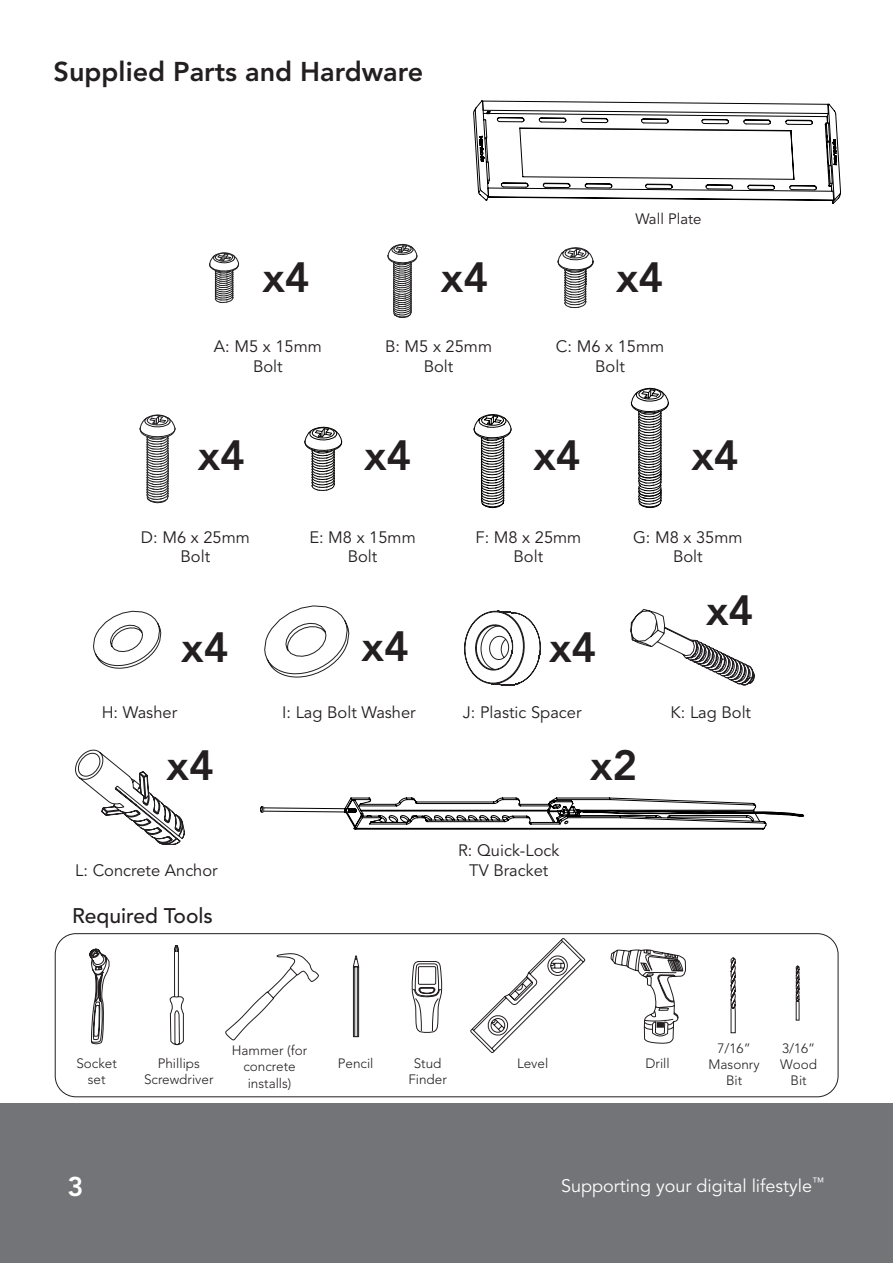
<style>
.page{position:relative;width:893px;height:1263px;background:#fff}
.page>*{position:absolute;margin:0;border:0;box-sizing:border-box;transform-origin:0 0}
.t1{font:800 42px "Avenir LT Std";color:#231f20}
.step_n{font:800 27px "Avenir LT Std";color:#231f20}
.step_n-2{font:800 27px "Avenir LT Std";color:#fff}
.t2{font:500 21px "Avenir LT Std";color:#231f20}
.body{font:18px "Avenir LT Std";color:#fff}
.t3{font:16.5px "Avenir LT Std";color:#231f20}
.Subhead_11pt{font:15px "Avenir LT Std";color:#231f20}
.t4{font:300 13.5px/16.2px "Avenir LT Std";color:#231f20;text-align:center}
</style>
<div class="page">
<div style="left:0;top:1104px;width:893px;height:159px;background:#727477"></div>
<svg style="left:630px;top:609px;width:125px;height:77px"></svg>
<svg style="left:464px;top:611px;width:77px;height:74px"></svg>
<svg style="left:264px;top:606px;width:85px;height:71px"></svg>
<svg style="left:75px;top:749px;width:110px;height:96px"></svg>
<svg style="left:93px;top:611px;width:68px;height:57px"></svg>
<svg style="left:260px;top:797px;width:544px;height:32px"></svg>
<hr style="left:584px;top:811px;width:170px;height:1px;background:#000">
<svg style="left:473px;top:100px;width:368px;height:104px"></svg>
<svg style="left:387px;top:243px;width:30px;height:75px"></svg>
<svg style="left:209px;top:252px;width:30px;height:51px"></svg>
<svg style="left:557px;top:247px;width:36px;height:61px"></svg>
<svg style="left:630px;top:387px;width:39px;height:121px"></svg>
<svg style="left:139px;top:414px;width:37px;height:89px"></svg>
<svg style="left:304px;top:426px;width:38px;height:65px"></svg>
<svg style="left:473px;top:414px;width:39px;height:94px"></svg>
<div style="left:55px;top:933px;width:783px;height:164px;border:1px solid #241f21;border-radius:21px"></div>
<svg style="left:611px;top:949px;width:74px;height:95px"></svg>
<svg style="left:226px;top:953px;width:93px;height:87px"></svg>
<svg style="left:470px;top:938px;width:115px;height:115px"></svg>
<svg style="left:730px;top:957px;width:6px;height:76px"></svg>
<svg style="left:353px;top:955px;width:6px;height:82px"></svg>
<svg style="left:170px;top:945px;width:14px;height:100px"></svg>
<svg style="left:89px;top:948px;width:21px;height:97px"></svg>
<svg style="left:412px;top:961px;width:30px;height:72px"></svg>
<svg style="left:796px;top:965px;width:3px;height:55px"></svg>
<p class="step_n" style="left:54px;top:56px;width:371px">Supplied Parts and Hardware</p>
<p class="Subhead_11pt" style="left:635px;top:210px;width:68px">Wall Plate</p>
<p class="t1" style="left:262px;top:253px;width:49px">x4</p>
<p class="t1" style="left:441px;top:253px;width:49px">x4</p>
<p class="t1" style="left:616px;top:253px;width:49px">x4</p>
<p class="t3" style="left:214px;top:337px;width:109px">A: M5 x 15mm</p>
<p class="t3" style="left:253px;top:356px;width:31px">Bolt</p>
<p class="t3" style="left:385px;top:337px;width:109px">B: M5 x 25mm</p>
<p class="t3" style="left:424px;top:356px;width:31px">Bolt</p>
<p class="t3" style="left:556px;top:337px;width:110px">C: M6 x 15mm</p>
<p class="t3" style="left:595px;top:356px;width:31px">Bolt</p>
<p class="t1" style="left:198px;top:431px;width:49px">x4</p>
<p class="t1" style="left:364px;top:431px;width:49px">x4</p>
<p class="t1" style="left:533px;top:430px;width:49px">x4</p>
<p class="t1" style="left:691px;top:431px;width:49px">x4</p>
<p class="t3" style="left:141px;top:527px;width:110px">D: M6 x 25mm</p>
<p class="t3" style="left:181px;top:547px;width:31px">Bolt</p>
<p class="t3" style="left:309px;top:527px;width:108px">E: M8 x 15mm</p>
<p class="t3" style="left:348px;top:547px;width:31px">Bolt</p>
<p class="t3" style="left:475px;top:527px;width:107px">F: M8 x 25mm</p>
<p class="t3" style="left:514px;top:547px;width:31px">Bolt</p>
<p class="t3" style="left:633px;top:527px;width:111px">G: M8 x 35mm</p>
<p class="t3" style="left:673px;top:547px;width:31px">Bolt</p>
<p class="t1" style="left:706px;top:585px;width:49px">x4</p>
<p class="t1" style="left:181px;top:623px;width:49px">x4</p>
<p class="t1" style="left:362px;top:622px;width:49px">x4</p>
<p class="t1" style="left:549px;top:623px;width:49px">x4</p>
<p class="t3" style="left:102px;top:703px;width:77px">H: Washer</p>
<p class="t3" style="left:282px;top:703px;width:135px">I: Lag Bolt Washer</p>
<p class="t3" style="left:463px;top:703px;width:120px">J: Plastic Spacer</p>
<p class="t3" style="left:670px;top:703px;width:82px">K: Lag Bolt</p>
<p class="t1" style="left:167px;top:740px;width:49px">x4</p>
<p class="t1" style="left:590px;top:740px;width:49px">x2</p>
<p class="t3" style="left:458px;top:841px;width:103px">R: Quick-Lock</p>
<p class="t3" style="left:75px;top:860px;width:144px">L: Concrete Anchor</p>
<p class="t3" style="left:469px;top:861px;width:81px">TV Bracket</p>
<p class="t2" style="left:72px;top:903px;width:142px">Required Tools</p>
<p class="t4" style="left:76px;top:1055px;width:42px">Socket set</p>
<p class="t4" style="left:144px;top:1055px;width:71px">Phillips<br>Screwdriver</p>
<p class="t4" style="left:232px;top:1042px;width:77px">Hammer (for concrete installs)</p>
<p class="t4" style="left:338px;top:1055px;width:37px">Pencil</p>
<p class="t4" style="left:408px;top:1055px;width:40px">Stud<br>Finder</p>
<p class="t4" style="left:517px;top:1055px;width:33px">Level</p>
<p class="t4" style="left:645px;top:1055px;width:26px">Drill</p>
<p class="t4" style="left:709px;top:1040px;width:53px">7/16”<br>Masonry<br>Bit</p>
<p class="t4" style="left:780px;top:1040px;width:38px">3/16”<br>Wood<br>Bit</p>
<p class="step_n-2" style="left:68px;top:1170px;width:17px">3</p>
<p class="body" style="left:561px;top:1176px;width:265px">Supporting your digital lifestyle<sup>™</sup></p>
</div>
